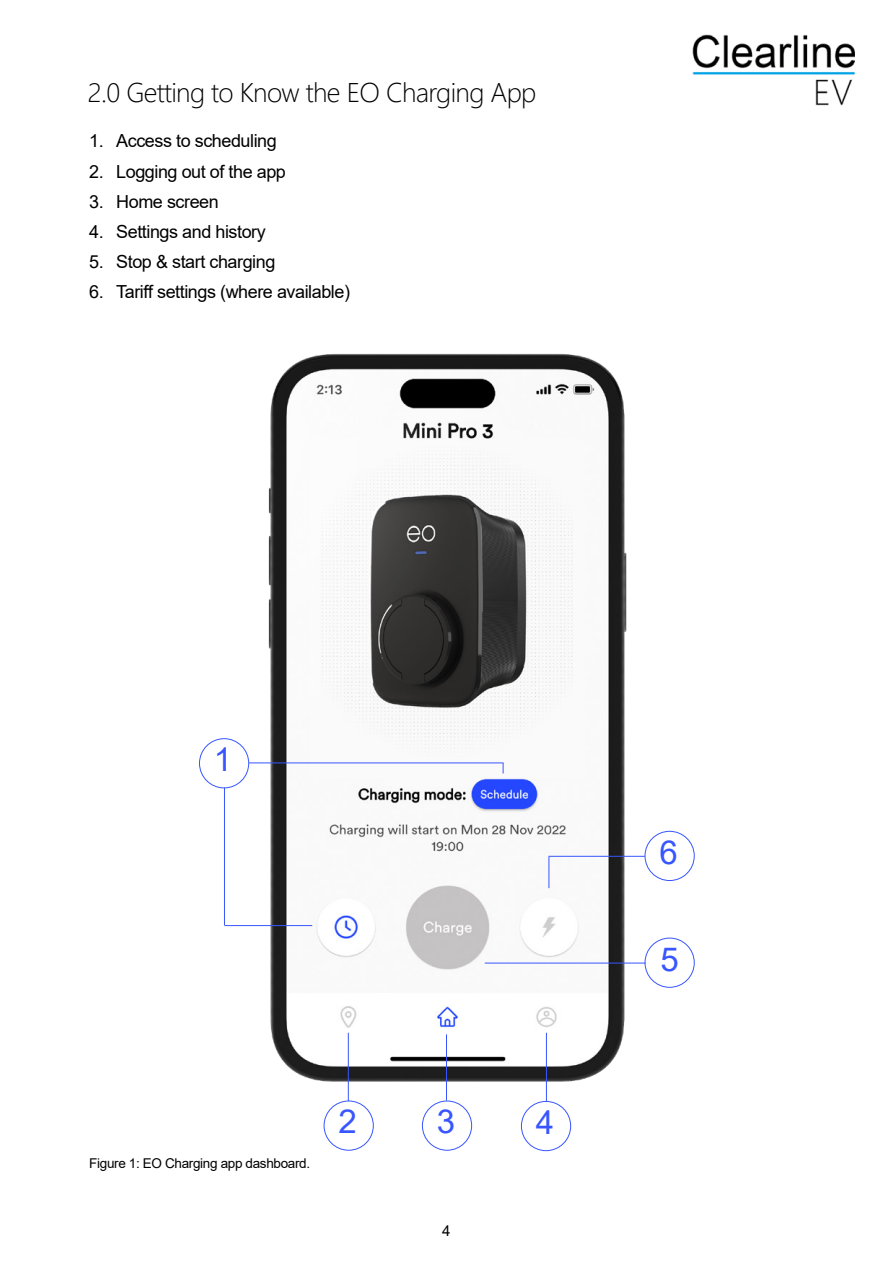
<style>
.page{position:relative;width:893px;height:1263px;background:#fff}
.page>*{position:absolute;margin:0;border:0;box-sizing:border-box;transform-origin:0 0}
.t1{font:33px "Arial";color:#3856ff}
.t2{font:300 27px "Segoe UI";letter-spacing:-.025em;color:#000}
.t3{font:18px "Arial";letter-spacing:-.025em;color:#000}
.t4{font:15px "Arial";color:#000}
.t5{font:13.5px "Arial";letter-spacing:-.025em;color:#000}
</style>
<div class="page">
<img style="left:692px;top:34px;width:163px;height:72px">
<img style="left:256px;top:353px;width:380px;height:742px">
<hr style="left:249px;top:762px;width:254px;height:1px;background:#3856ff">
<hr style="left:224px;top:925px;width:88px;height:1px;background:#3856ff">
<hr style="left:485px;top:963px;width:161px;height:1px;background:#3856ff">
<hr style="left:549px;top:856px;width:96px;height:1px;background:#3856ff">
<hr style="left:224px;top:787px;width:1px;height:138px;background:#3856ff">
<hr style="left:348px;top:1033px;width:1px;height:68px;background:#3856ff">
<hr style="left:546px;top:1033px;width:1px;height:68px;background:#3856ff">
<hr style="left:549px;top:857px;width:1px;height:31px;background:#3856ff">
<hr style="left:446px;top:1034px;width:1px;height:66px;background:#3856ff">
<div style="left:645px;top:831px;width:50px;height:50px;border:1px solid #3856ff;border-radius:50%"></div>
<div style="left:645px;top:938px;width:50px;height:50px;border:1px solid #3856ff;border-radius:50%"></div>
<div style="left:521px;top:1101px;width:50px;height:50px;border:1px solid #3856ff;border-radius:50%"></div>
<div style="left:422px;top:1100px;width:50px;height:50px;border:1px solid #3856ff;border-radius:50%"></div>
<div style="left:324px;top:1100px;width:50px;height:50px;border:1px solid #3856ff;border-radius:50%"></div>
<div style="left:199px;top:738px;width:50px;height:50px;border:1px solid #3856ff;border-radius:50%"></div>
<h2 class="t2" style="left:88px;top:66px;width:450px">2.0 Getting to Know the EO Charging App</h2>
<p class="t3" style="left:89px;top:129px;width:189px">1. Access to scheduling</p>
<p class="t3" style="left:89px;top:159px;width:198px">2. Logging out of the app</p>
<p class="t3" style="left:89px;top:189px;width:131px">3. Home screen</p>
<p class="t3" style="left:89px;top:219px;width:178px">4. Settings and history</p>
<p class="t3" style="left:89px;top:249px;width:188px">5. Stop &amp; start charging</p>
<p class="t3" style="left:89px;top:279px;width:262px">6. Tariff settings (where available)</p>
<h1 class="t1" style="left:214px;top:737px;width:20px">1</h1>
<p class="t5" style="left:89px;top:1154px;width:222px">Figure 1: EO Charging app dashboard.</p>
<h1 class="t1" style="left:339px;top:1099px;width:20px">2</h1>
<h1 class="t1" style="left:437px;top:1099px;width:20px">3</h1>
<h1 class="t1" style="left:536px;top:1099px;width:20px">4</h1>
<p class="t4" style="left:442px;top:1221px;width:10px">4</p>
<h1 class="t1" style="left:659px;top:829px;width:20px">6</h1>
<h1 class="t1" style="left:661px;top:936px;width:20px">5</h1>
</div>
